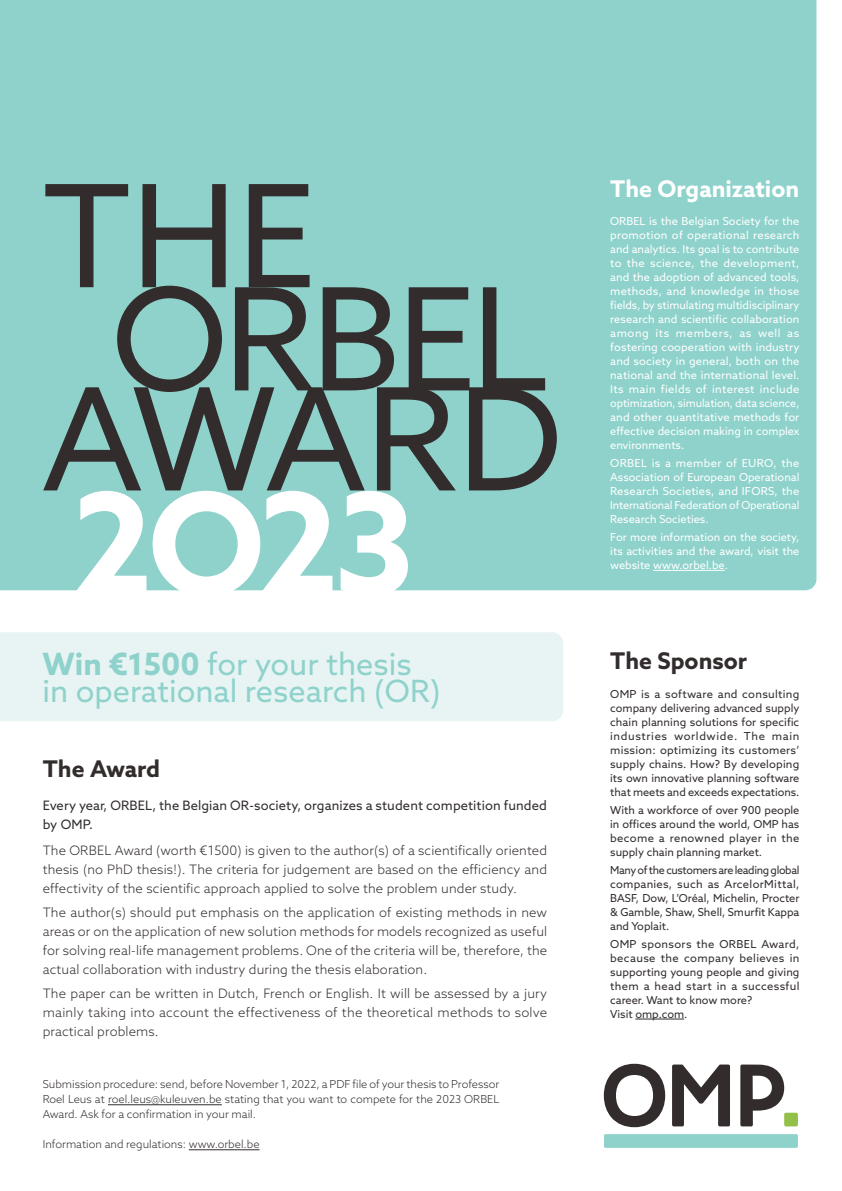
<style>
.page{position:relative;width:842px;height:1191px;background:#fff}
.page>*{position:absolute;margin:0;border:0;box-sizing:border-box;transform-origin:0 0}
.t1{font:142.4px/103.2px "Azo Sans";letter-spacing:-.03em;color:#322d2c}
.t2{font:700 142.4px "Azo Sans";color:#fff}
.t3{font:30.7px "Azo Sans";color:#8ed2cb}
.titles{font:700 23px "Azo Sans";color:#322d2c}
.titles-2{font:700 23px "Azo Sans";color:#fff}
.intro_text{font:300 13px/19px "Azo Sans";letter-spacing:.01em;color:#322d2c;text-align:justify}
.intro_text-2{font:13px "Azo Sans";letter-spacing:.01em;color:#322d2c}
.paragraph_text{font:11px/14px "Azo Sans";color:#fff;text-align:justify}
.paragraph_text-2{font:11px/14px "Azo Sans";color:#322d2c;text-align:justify}
.t4{font:300 11px/15px "Azo Sans";color:#322d2c;text-align:justify}
.s1{font-weight:700}
</style>
<div class="page">
<div style="left:0;top:632px;width:563px;height:89px;background:#e7f4f3"></div>
<div style="left:784px;top:1112px;width:14px;height:14px;background:#92c048;border-radius:2px"></div>
<div style="left:604px;top:1134px;width:194px;height:13px;background:#8ed2cb;border-radius:2px"></div>
<svg style="left:672px;top:1064px;width:58px;height:62px"></svg>
<svg style="left:604px;top:1063px;width:61px;height:64px"></svg>
<svg style="left:740px;top:1064px;width:44px;height:62px"></svg>
<hr style="left:108px;top:1104px;width:114px;height:1px;background:#322d2c">
<hr style="left:189px;top:1149px;width:71px;height:1px;background:#322d2c">
<div style="left:0;top:0;width:816px;height:590px;background:#8ed2cb"></div>
<hr style="left:635px;top:1018px;width:49px;height:1px;background:#322d2c">
<hr style="left:653px;top:570px;width:72px;height:1px;background:#fff">
<p class="t1" style="left:111px;top:183px;width:439px;text-indent:-69px">THE<br>ORBEL</p>
<p class="t1" style="left:43px;top:386px;width:521px">AWARD</p>
<p class="t2" style="left:71px;top:450px;width:346px">2O23</p>
<p class="t3" style="left:43px;top:644px;width:371px"><span class="s1">Win €1500</span> for your thesis</p>
<p class="t3" style="left:43px;top:671px;width:400px">in operational research (OR)</p>
<p class="titles" style="left:43px;top:753px;width:119px">The Award</p>
<p class="intro_text-2" style="left:43px;top:796px;width:506px">Every year, ORBEL, the Belgian OR-society, organizes a student competition funded</p>
<p class="intro_text-2" style="left:43px;top:815px;width:52px">by OMP.</p>
<p class="intro_text" style="left:43px;top:840px;width:506px">The ORBEL Award (worth €1500) is given to the author(s) of a scientifically oriented thesis (no PhD thesis!). The criteria for judgement are based on the efficiency and effectivity of the scientific approach applied to solve the problem under study.</p>
<p class="intro_text" style="left:43px;top:902px;width:506px">The author(s) should put emphasis on the application of existing methods in new areas or on the application of new solution methods for models recognized as useful for solving real-life management problems. One of the criteria will be, therefore, the actual collaboration with industry during the thesis elaboration.</p>
<p class="intro_text" style="left:43px;top:983px;width:506px">The paper can be written in Dutch, French or English. It will be assessed by a jury mainly taking into account the effectiveness of the theoretical methods to solve practical problems.</p>
<p class="t4" style="left:43px;top:1076px;width:458px">Submission procedure: send, before November 1, 2022, a PDF file of your thesis to Professor Roel Leus at roel.leus@kuleuven.be stating that you want to compete for the 2023 ORBEL Award. Ask for a confirmation in your mail.</p>
<p class="t4" style="left:43px;top:1136px;width:218px">Information and regulations: www.orbel.be</p>
<p class="titles-2" style="left:610px;top:173px;width:190px">The Organization</p>
<p class="paragraph_text" style="left:610px;top:214px;width:191px">ORBEL is the Belgian Society for the promotion of operational research and analytics. Its goal is to contribute to the science, the development, and the adoption of advanced tools, methods, and knowledge in those fields, by stimulating multidisciplinary research and scientific collaboration among its members, as well as fostering cooperation with industry and society in general, both on the national and the international level.<br>Its main fields of interest include optimization, simulation, data science, and other quantitative methods for effective decision making in complex environments.</p>
<p class="paragraph_text" style="left:610px;top:456px;width:191px">ORBEL is a member of EURO, the Association of European Operational Research Societies, and IFORS, the International Federation of Operational Research Societies.</p>
<p class="paragraph_text" style="left:610px;top:530px;width:191px">For more information on the society, its activities and the award, visit the website www.orbel.be.</p>
<p class="titles" style="left:610px;top:646px;width:138px">The Sponsor</p>
<p class="paragraph_text-2" style="left:610px;top:686px;width:191px">OMP is a software and consulting company delivering advanced supply chain planning solutions for specific industries worldwide. The main mission: optimizing its customers’ supply chains. How? By developing its own innovative planning software that meets and exceeds expectations.</p>
<p class="paragraph_text-2" style="left:610px;top:802px;width:191px">With a workforce of over 900 people in offices around the world, OMP has become a renowned player in the supply chain planning market.</p>
<p class="paragraph_text-2" style="left:610px;top:862px;width:191px">Many of the customers are leading global companies, such as ArcelorMittal, BASF, Dow, L’Oréal, Michelin, Procter &amp; Gamble, Shaw, Shell, Smurfit Kappa and Yoplait.</p>
<p class="paragraph_text-2" style="left:610px;top:936px;width:191px">OMP sponsors the ORBEL Award, because the company believes in supporting young people and giving them a head start in a successful career. Want to know more?</p>
<p class="paragraph_text-2" style="left:610px;top:1006px;width:79px">Visit omp.com.</p>
</div>
